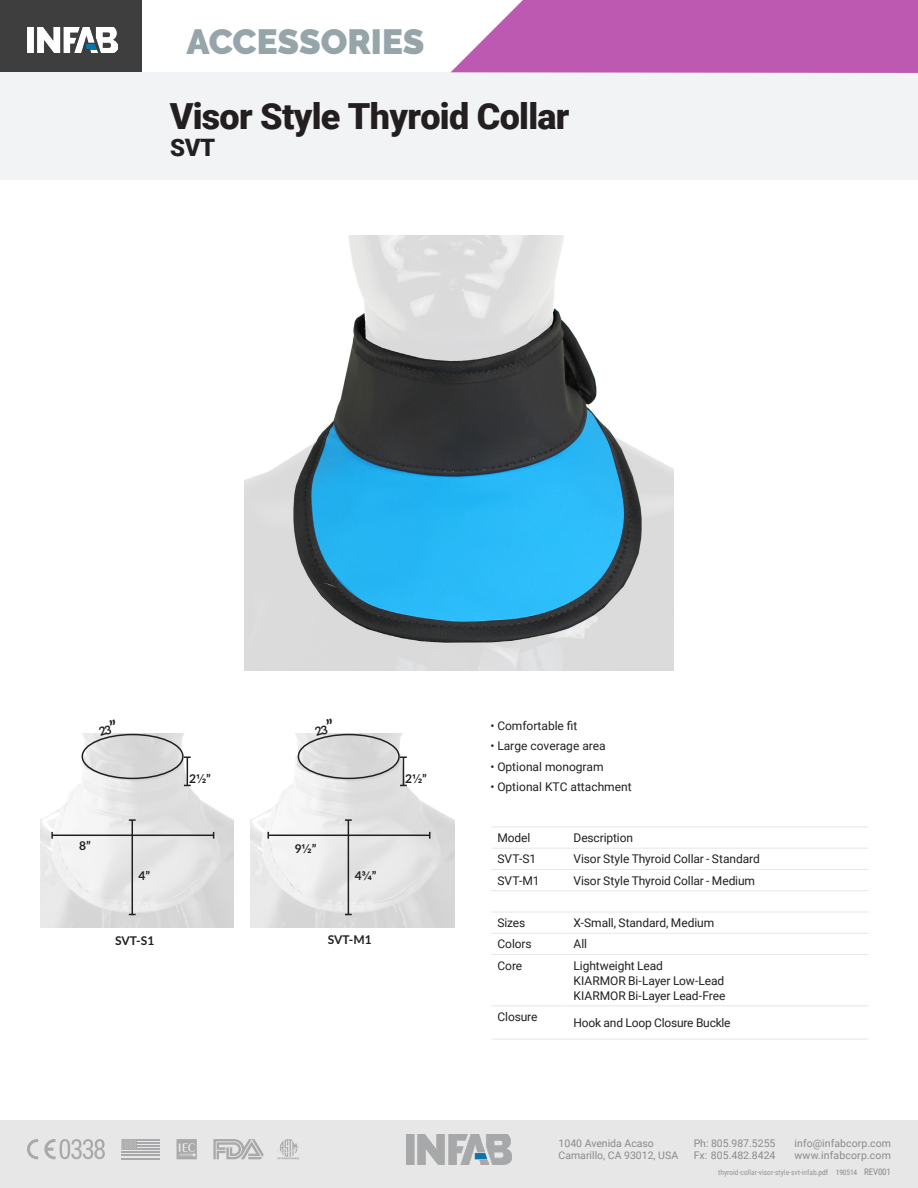
<style>
.page{position:relative;width:918px;height:1188px;background:#fff}
.page>*{position:absolute;margin:0;border:0;box-sizing:border-box;transform-origin:0 0}
.t1{font:900 36px "Roboto";letter-spacing:-.02em;color:#231f20}
.t2{font:900 34.95px "Raleway";color:#96a5a9}
.t3{font:900 24px "Roboto";color:#231f20}
.t4{font:12px/15px "Roboto";letter-spacing:-.005em;color:#231f20}
.t5{font:700 12px "Lato";color:#231f20}
.t6{font:10.5px/12.6px "Roboto";color:#898a8e}
.t7{font:7.5px "Roboto Condensed";color:#939598}
.s1{font-family:"Arial"}
.s2{color:#898a8e}
.s3{font-size:9px;color:#898a8e}
</style>
<div class="page">
<div style="left:0;top:0;width:142px;height:74px;background:#3e3e3f"></div>
<img style="left:27px;top:27px;width:90px;height:26px">
<div style="left:0;top:1120px;width:918px;height:68px;background:#e7e7e7"></div>
<hr style="left:137px;top:1139px;width:23px;height:2px;background:#a9a8aa">
<hr style="left:137px;top:1142px;width:23px;height:2px;background:#a9a8aa">
<hr style="left:137px;top:1145px;width:23px;height:2px;background:#a9a8aa">
<hr style="left:137px;top:1148px;width:23px;height:2px;background:#a9a8aa">
<hr style="left:121px;top:1152px;width:39px;height:1px;background:#a9a8aa">
<hr style="left:121px;top:1155px;width:39px;height:1px;background:#a9a8aa">
<hr style="left:121px;top:1158px;width:39px;height:1px;background:#a9a8aa">
<svg style="left:121px;top:1139px;width:16px;height:11px"></svg>
<svg style="left:277px;top:1139px;width:22px;height:20px"></svg>
<svg style="left:213px;top:1139px;width:51px;height:20px"></svg>
<svg style="left:27px;top:1139px;width:11px;height:20px"></svg>
<svg style="left:44px;top:1139px;width:61px;height:20px"></svg>
<svg style="left:177px;top:1139px;width:20px;height:20px"></svg>
<img style="left:406px;top:1134px;width:106px;height:30px">
<div style="left:0;top:72px;width:918px;height:108px;background:#f2f3f4"></div>
<svg style="left:451px;top:0;width:467px;height:73px;background:#c266b6"></svg>
<hr style="left:491px;top:827px;width:76px;height:1px;background:#e6e7e9">
<hr style="left:567px;top:827px;width:301px;height:1px;background:#e6e7e9">
<hr style="left:491px;top:848px;width:76px;height:1px;background:#e6e7e9">
<hr style="left:567px;top:848px;width:301px;height:1px;background:#e6e7e9">
<hr style="left:491px;top:869px;width:76px;height:1px;background:#e6e7e9">
<hr style="left:567px;top:869px;width:301px;height:1px;background:#e6e7e9">
<hr style="left:491px;top:890px;width:76px;height:1px;background:#e6e7e9">
<hr style="left:567px;top:890px;width:301px;height:1px;background:#e6e7e9">
<hr style="left:491px;top:912px;width:76px;height:1px;background:#e6e7e9">
<hr style="left:567px;top:912px;width:301px;height:1px;background:#e6e7e9">
<hr style="left:491px;top:933px;width:76px;height:1px;background:#e6e7e9">
<hr style="left:567px;top:933px;width:301px;height:1px;background:#e6e7e9">
<hr style="left:491px;top:954px;width:76px;height:1px;background:#e6e7e9">
<hr style="left:567px;top:954px;width:301px;height:1px;background:#e6e7e9">
<hr style="left:491px;top:1005px;width:76px;height:1px;background:#e6e7e9">
<hr style="left:567px;top:1005px;width:301px;height:1px;background:#e6e7e9">
<hr style="left:491px;top:1039px;width:76px;height:1px;background:#e6e7e9">
<hr style="left:567px;top:1039px;width:301px;height:1px;background:#e6e7e9">
<img style="left:40px;top:734px;width:193px;height:194px">
<img style="left:250px;top:734px;width:205px;height:194px">
<hr style="left:52px;top:835px;width:162px;height:1px;background:#231f20">
<svg style="left:51px;top:832px;width:2px;height:7px"></svg>
<hr style="left:268px;top:835px;width:162px;height:1px;background:#231f20">
<hr style="left:132px;top:820px;width:1px;height:95px;background:#231f20">
<svg style="left:129px;top:819px;width:7px;height:2px"></svg>
<hr style="left:348px;top:820px;width:1px;height:95px;background:#231f20">
<svg style="left:345px;top:819px;width:7px;height:2px"></svg>
<svg style="left:184px;top:756px;width:7px;height:30px"></svg>
<svg style="left:400px;top:756px;width:7px;height:30px"></svg>
<div style="left:82px;top:734px;width:102px;height:45px;border:2px solid #231f20;border-radius:50%"></div>
<div style="left:298px;top:734px;width:102px;height:45px;border:2px solid #231f20;border-radius:50%"></div>
<img style="left:244px;top:236px;width:430px;height:434px">
<svg style="left:98px;top:733px;width:18px;height:3px"></svg>
<svg style="left:314px;top:733px;width:19px;height:3px"></svg>
<h2 class="t2" style="left:187px;top:21px;width:239px">ACCESSORIES</h2>
<h1 class="t1" style="left:170px;top:91px;width:401px">Visor Style Thyroid Collar</h1>
<h3 class="t3" style="left:170px;top:130px;width:47px">SVT</h3>
<p class="t5" style="left:189px;top:770px;width:23px">2<span class="s1">½</span>”</p>
<p class="t5" style="left:405px;top:770px;width:23px">2<span class="s1">½</span>”</p>
<p class="t5" style="left:79px;top:837px;width:13px">8”</p>
<p class="t5" style="left:295px;top:839px;width:23px">9<span class="s1">½</span>”</p>
<p class="t5" style="left:139px;top:867px;width:13px">4”</p>
<p class="t5" style="left:355px;top:867px;width:23px">4<span class="s1">¾</span>”</p>
<p class="t5" style="left:115px;top:932px;width:41px">SVT-S1</p>
<p class="t5" style="left:328px;top:931px;width:45px">SVT-M1</p>
<p class="t4" style="left:491px;top:718px;width:88px">• Comfortable fit</p>
<p class="t4" style="left:491px;top:738px;width:117px">• Large coverage area</p>
<p class="t4" style="left:491px;top:758px;width:115px">• Optional monogram</p>
<p class="t4" style="left:491px;top:779px;width:143px">• Optional KTC attachment</p>
<p class="t4" style="left:497px;top:830px;width:35px">Model</p>
<p class="t4" style="left:574px;top:830px;width:61px">Description</p>
<p class="t4" style="left:497px;top:851px;width:40px">SVT-S1</p>
<p class="t4" style="left:574px;top:851px;width:188px">Visor Style Thyroid Collar - Standard</p>
<p class="t4" style="left:497px;top:872px;width:44px">SVT-M1</p>
<p class="t4" style="left:574px;top:872px;width:183px">Visor Style Thyroid Collar - Medium</p>
<p class="t4" style="left:497px;top:915px;width:29px">Sizes</p>
<p class="t4" style="left:574px;top:915px;width:142px">X-Small, Standard, Medium</p>
<p class="t4" style="left:497px;top:936px;width:36px">Colors</p>
<p class="t4" style="left:574px;top:936px;width:15px">All</p>
<p class="t4" style="left:497px;top:958px;width:26px">Core</p>
<p class="t4" style="left:574px;top:958px;width:153px">Lightweight Lead<br>KIARMOR Bi-Layer Low-Lead<br>KIARMOR Bi-Layer Lead-Free</p>
<p class="t4" style="left:497px;top:1009px;width:42px">Closure</p>
<p class="t4" style="left:574px;top:1015px;width:159px">Hook and Loop Closure Buckle</p>
<p class="t6" style="left:559px;top:1136px;width:121px">1040 Avenida Acaso<br>Camarillo, CA 93012, USA</p>
<p class="t6" style="left:795px;top:1136px;width:98px">info@infabcorp.com www.infabcorp.com</p>
<p class="t6" style="left:694px;top:1136px;width:83px">Ph: 805.987.5255<br>Fx: 805.482.8424</p>
<p class="t7" style="left:718px;top:1167px;width:174px">thyroid-collar-visor-style-svt-infab<span class="s2">.pdf 190514</span> <span class="s3">REV001</span></p>
</div>
